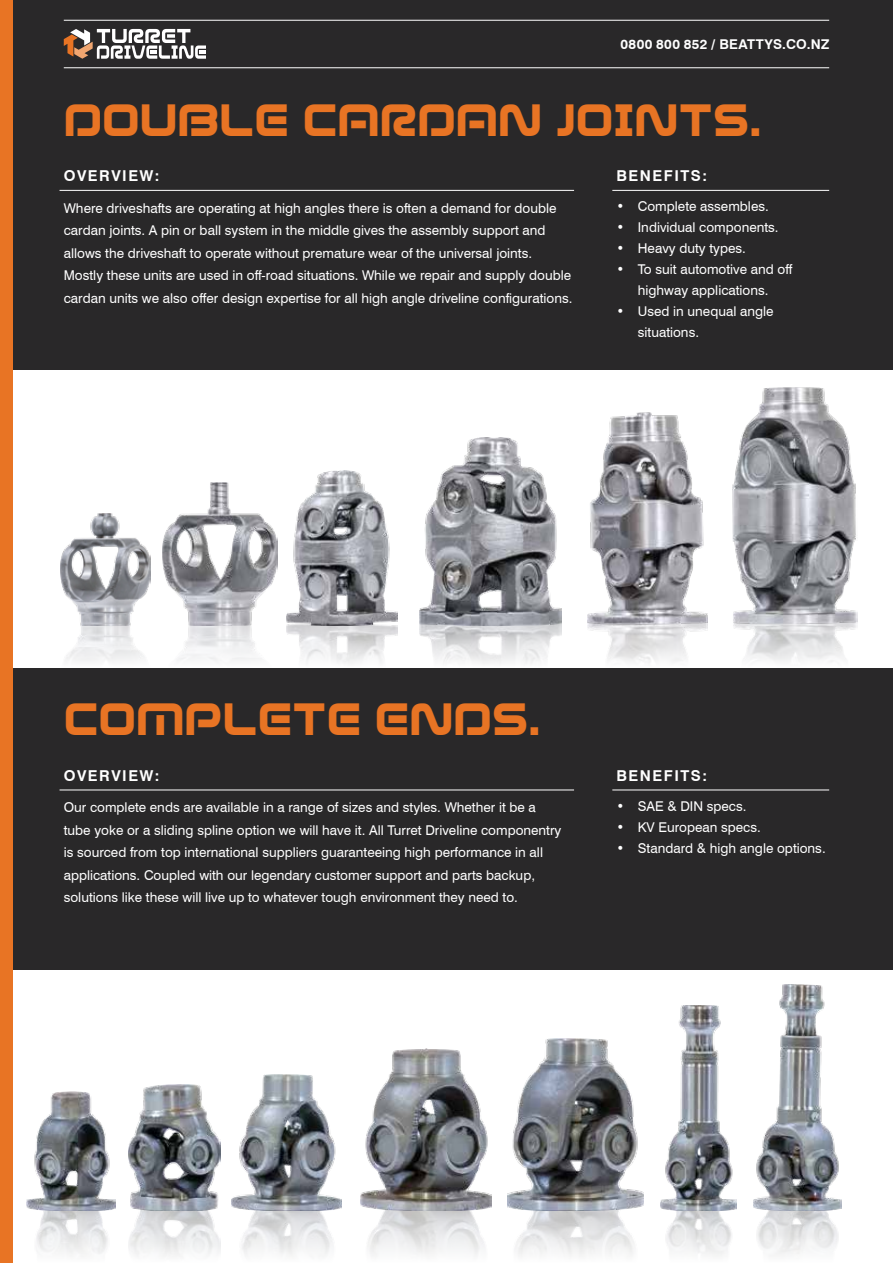
<style>
.page{position:relative;width:893px;height:1263px;background:#fff}
.page>*{position:absolute;margin:0;border:0;box-sizing:border-box;transform-origin:0 0}
.t1{font:45px "Evolver";color:#e87424}
.t2{font:700 15px "Swiss 721 BT";letter-spacing:.1em;color:#fff}
.t3{font:13.5px/22.5px "Swiss 721 BT";color:#fff}
.t4{font:700 13.5px "Swiss 721 BT";letter-spacing:.03em;color:#fff}
.s1{font-family:"Roboto Condensed"}
</style>
<div class="page">
<div style="left:13px;top:668px;width:880px;height:301px;background:#292829"></div>
<div style="left:13px;top:0;width:880px;height:370px;background:#292829"></div>
<div style="left:0;top:0;width:13px;height:1263px;background:#e87424"></div>
<hr style="left:64px;top:20px;width:765px;height:1px;background:#fff">
<hr style="left:64px;top:67px;width:765px;height:1px;background:#fff">
<svg style="left:64px;top:29px;width:142px;height:30px"></svg>
<img style="left:733px;top:625px;width:124px;height:38px">
<img style="left:587px;top:625px;width:121px;height:38px">
<img style="left:419px;top:625px;width:142px;height:39px">
<img style="left:286px;top:625px;width:111px;height:39px">
<img style="left:177px;top:625px;width:85px;height:37px">
<img style="left:65px;top:625px;width:79px;height:37px">
<hr style="left:612px;top:190px;width:217px;height:1px;background:#fff">
<hr style="left:60px;top:190px;width:514px;height:1px;background:#fff">
<img style="left:732px;top:387px;width:125px;height:238px">
<img style="left:587px;top:412px;width:121px;height:213px">
<img style="left:419px;top:438px;width:142px;height:187px">
<img style="left:286px;top:470px;width:111px;height:155px">
<img style="left:163px;top:483px;width:114px;height:142px">
<img style="left:61px;top:513px;width:89px;height:112px">
<hr style="left:612px;top:790px;width:217px;height:1px;background:#fff">
<hr style="left:60px;top:790px;width:514px;height:1px;background:#fff">
<img style="left:128px;top:1210px;width:93px;height:46px">
<img style="left:36px;top:1210px;width:72px;height:44px">
<img style="left:242px;top:1210px;width:91px;height:46px">
<img style="left:666px;top:1210px;width:66px;height:46px">
<img style="left:367px;top:1210px;width:118px;height:46px">
<img style="left:757px;top:1210px;width:82px;height:45px">
<img style="left:515px;top:1210px;width:119px;height:46px">
<img style="left:128px;top:1084px;width:93px;height:126px">
<img style="left:26px;top:1091px;width:89px;height:119px">
<img style="left:231px;top:1074px;width:110px;height:136px">
<img style="left:660px;top:1005px;width:76px;height:205px">
<img style="left:360px;top:1048px;width:132px;height:162px">
<img style="left:754px;top:985px;width:88px;height:225px">
<img style="left:507px;top:1038px;width:137px;height:172px">
<p class="t4" style="left:621px;top:36px;width:210px">0800 800 852 <span class="s1">/</span> BEATTYS.CO.NZ</p>
<h1 class="t1" style="left:64px;top:83px;width:699px">DOUBLE CARDAN JOINTS.</h1>
<p class="t2" style="left:617px;top:167px;width:92px">BENEFITS:</p>
<p class="t3" style="left:617px;top:195px;width:154px">• Complete assembles.</p>
<p class="t3" style="left:617px;top:216px;width:164px">• Individual components.</p>
<p class="t3" style="left:617px;top:237px;width:131px">• Heavy duty types.</p>
<p class="t3" style="left:617px;top:259px;width:177px;line-height:21px;text-align:center">• To suit automotive and off highway applications.</p>
<p class="t3" style="left:638px;top:301px;width:137px;line-height:21px;text-indent:-21px">• Used in unequal angle situations.</p>
<p class="t2" style="left:64px;top:167px;width:97px">OVERVIEW:</p>
<p class="t3" style="left:64px;top:196px;width:510px">Where driveshafts are operating at high angles there is often a demand for double cardan joints. A pin or ball system in the middle gives the assembly support and allows the driveshaft to operate without premature wear of the universal joints.<br>Mostly these units are used in off-road situations. While we repair and supply double cardan units we also offer design expertise for all high angle driveline configurations.</p>
<h1 class="t1" style="left:64px;top:683px;width:478px">COMPLETE ENDS.</h1>
<p class="t2" style="left:64px;top:767px;width:97px">OVERVIEW:</p>
<p class="t3" style="left:64px;top:796px;width:499px">Our complete ends are available in a range of sizes and styles. Whether it be a tube yoke or a sliding spline option we will have it. All Turret Driveline componentry is sourced from top international suppliers guaranteeing high performance in all applications. Coupled with our legendary customer support and parts backup, solutions like these will live up to whatever tough environment they need to.</p>
<p class="t2" style="left:617px;top:767px;width:92px">BENEFITS:</p>
<p class="t3" style="left:617px;top:794px;width:131px">• SAE &amp; DIN specs.</p>
<p class="t3" style="left:617px;top:815px;width:146px">• KV European specs.</p>
<p class="t3" style="left:617px;top:836px;width:211px">• Standard &amp; high angle options.</p>
</div>
